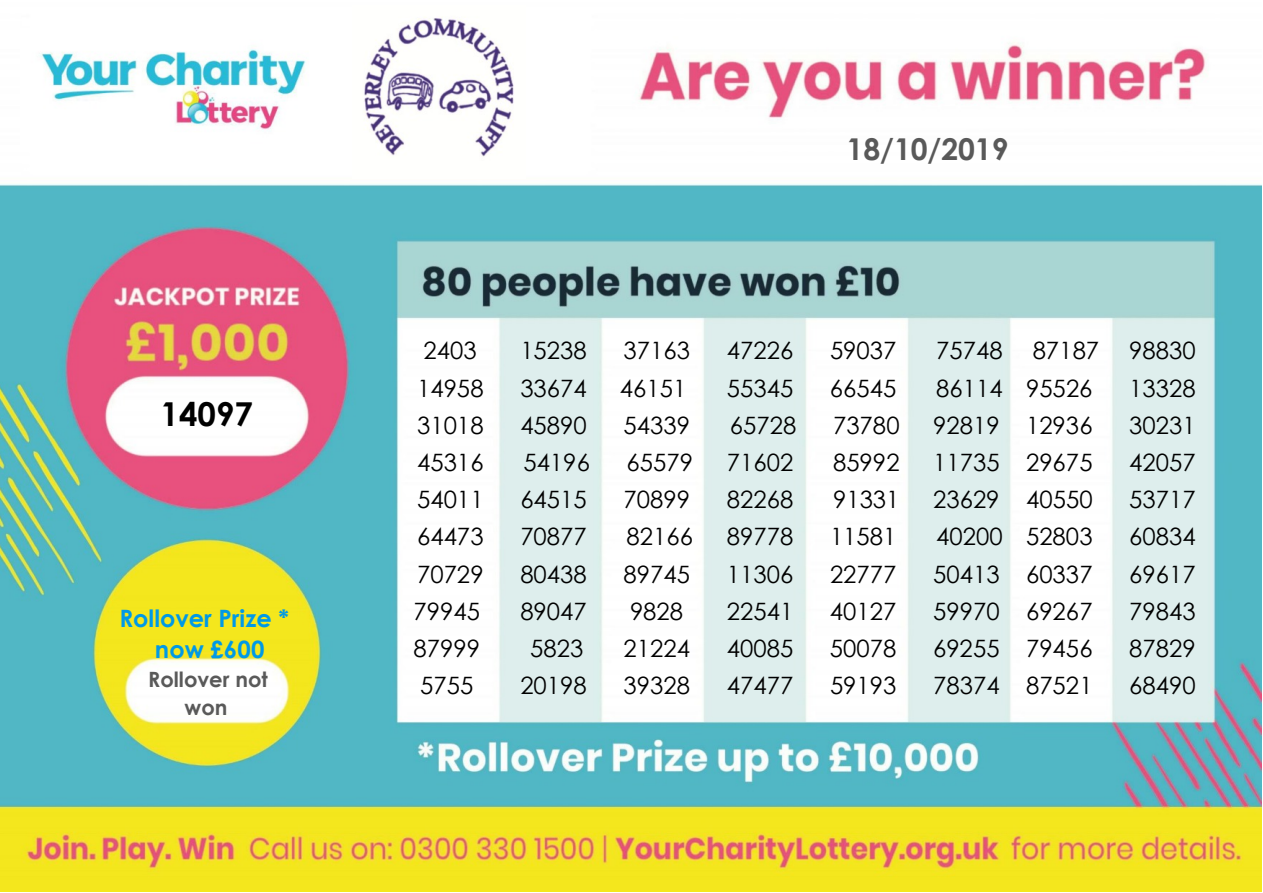
<style>
.page{position:relative;width:1263px;height:893px;background:#fff}
.page>*{position:absolute;margin:0;border:0;box-sizing:border-box;transform-origin:0 0}
.t1{font:700 33px "Century Gothic";color:#000}
.t2{font:700 30px "Century Gothic";color:#595959}
.t3{font:24px "Century Gothic";color:#000}
.t4{font:700 24px/31.7px "Century Gothic";color:#0099e6;text-align:center}
.t5{font:700 21px/27.8px "Century Gothic";color:#595959;text-align:center}
</style>
<div class="page">
<img style="left:0;top:44px;width:1262px;height:847px">
<img style="left:20px;top:44px;width:305px;height:106px">
<img style="left:352px;top:17px;width:173px;height:162px">
<h1 class="t1" style="left:161px;top:401px;width:94px">14097</h1>
<p class="t4" style="left:119px;top:604px;width:171px">Rollover Prize * now £600</p>
<p class="t5" style="left:148px;top:667px;width:121px">Rollover not won</p>
<p class="t2" style="left:846px;top:138px;width:164px">18/10/2019</p>
<p class="t3" style="left:424px;top:341px;width:55px">2403</p>
<p class="t3" style="left:520px;top:341px;width:68px">15238</p>
<p class="t3" style="left:623px;top:341px;width:68px">37163</p>
<p class="t3" style="left:727px;top:341px;width:68px">47226</p>
<p class="t3" style="left:830px;top:341px;width:68px">59037</p>
<p class="t3" style="left:936px;top:341px;width:68px">75748</p>
<p class="t3" style="left:1033px;top:341px;width:68px">87187</p>
<p class="t3" style="left:1129px;top:341px;width:68px">98830</p>
<p class="t3" style="left:417px;top:379px;width:68px">14958</p>
<p class="t3" style="left:520px;top:379px;width:68px">33674</p>
<p class="t3" style="left:620px;top:379px;width:68px">46151</p>
<p class="t3" style="left:727px;top:379px;width:68px">55345</p>
<p class="t3" style="left:830px;top:379px;width:68px">66545</p>
<p class="t3" style="left:936px;top:379px;width:158px">86114 95526</p>
<p class="t3" style="left:1129px;top:379px;width:68px">13328</p>
<p class="t3" style="left:417px;top:416px;width:68px">31018</p>
<p class="t3" style="left:520px;top:416px;width:68px">45890</p>
<p class="t3" style="left:623px;top:416px;width:68px">54339</p>
<p class="t3" style="left:730px;top:416px;width:68px">65728</p>
<p class="t3" style="left:833px;top:416px;width:68px">73780</p>
<p class="t3" style="left:933px;top:416px;width:161px">92819 12936</p>
<p class="t3" style="left:1129px;top:416px;width:68px">30231</p>
<p class="t3" style="left:417px;top:453px;width:68px">45316</p>
<p class="t3" style="left:523px;top:453px;width:68px">54196</p>
<p class="t3" style="left:626px;top:453px;width:68px">65579</p>
<p class="t3" style="left:727px;top:453px;width:68px">71602</p>
<p class="t3" style="left:833px;top:453px;width:68px">85992</p>
<p class="t3" style="left:933px;top:453px;width:161px">11735 29675</p>
<p class="t3" style="left:1129px;top:453px;width:68px">42057</p>
<p class="t3" style="left:417px;top:490px;width:68px">54011</p>
<p class="t3" style="left:520px;top:490px;width:68px">64515</p>
<p class="t3" style="left:623px;top:490px;width:68px">70899</p>
<p class="t3" style="left:727px;top:490px;width:68px">82268</p>
<p class="t3" style="left:833px;top:490px;width:68px">91331</p>
<p class="t3" style="left:933px;top:490px;width:161px">23629 40550</p>
<p class="t3" style="left:1129px;top:490px;width:68px">53717</p>
<p class="t3" style="left:417px;top:527px;width:68px">64473</p>
<p class="t3" style="left:520px;top:527px;width:68px">70877</p>
<p class="t3" style="left:626px;top:527px;width:68px">82166</p>
<p class="t3" style="left:727px;top:527px;width:68px">89778</p>
<p class="t3" style="left:830px;top:527px;width:68px">11581</p>
<p class="t3" style="left:936px;top:527px;width:158px">40200 52803</p>
<p class="t3" style="left:1129px;top:527px;width:68px">60834</p>
<p class="t3" style="left:417px;top:565px;width:68px">70729</p>
<p class="t3" style="left:520px;top:565px;width:68px">80438</p>
<p class="t3" style="left:623px;top:565px;width:68px">89745</p>
<p class="t3" style="left:727px;top:565px;width:68px">11306</p>
<p class="t3" style="left:830px;top:565px;width:68px">22777</p>
<p class="t3" style="left:933px;top:565px;width:161px">50413 60337</p>
<p class="t3" style="left:1129px;top:565px;width:68px">69617</p>
<p class="t3" style="left:413px;top:602px;width:68px">79945</p>
<p class="t3" style="left:520px;top:602px;width:68px">89047</p>
<p class="t3" style="left:630px;top:602px;width:55px">9828</p>
<p class="t3" style="left:727px;top:602px;width:68px">22541</p>
<p class="t3" style="left:830px;top:602px;width:68px">40127</p>
<p class="t3" style="left:933px;top:602px;width:161px">59970 69267</p>
<p class="t3" style="left:1129px;top:602px;width:68px">79843</p>
<p class="t3" style="left:413px;top:639px;width:68px">87999</p>
<p class="t3" style="left:530px;top:639px;width:55px">5823</p>
<p class="t3" style="left:624px;top:639px;width:68px">21224</p>
<p class="t3" style="left:727px;top:639px;width:68px">40085</p>
<p class="t3" style="left:830px;top:639px;width:68px">50078</p>
<p class="t3" style="left:933px;top:639px;width:161px">69255 79456</p>
<p class="t3" style="left:1129px;top:639px;width:68px">87829</p>
<p class="t3" style="left:420px;top:676px;width:55px">5755</p>
<p class="t3" style="left:520px;top:676px;width:68px">20198</p>
<p class="t3" style="left:623px;top:676px;width:68px">39328</p>
<p class="t3" style="left:727px;top:676px;width:68px">47477</p>
<p class="t3" style="left:830px;top:676px;width:68px">59193</p>
<p class="t3" style="left:933px;top:676px;width:161px">78374 87521</p>
<p class="t3" style="left:1129px;top:676px;width:68px">68490</p>
</div>
